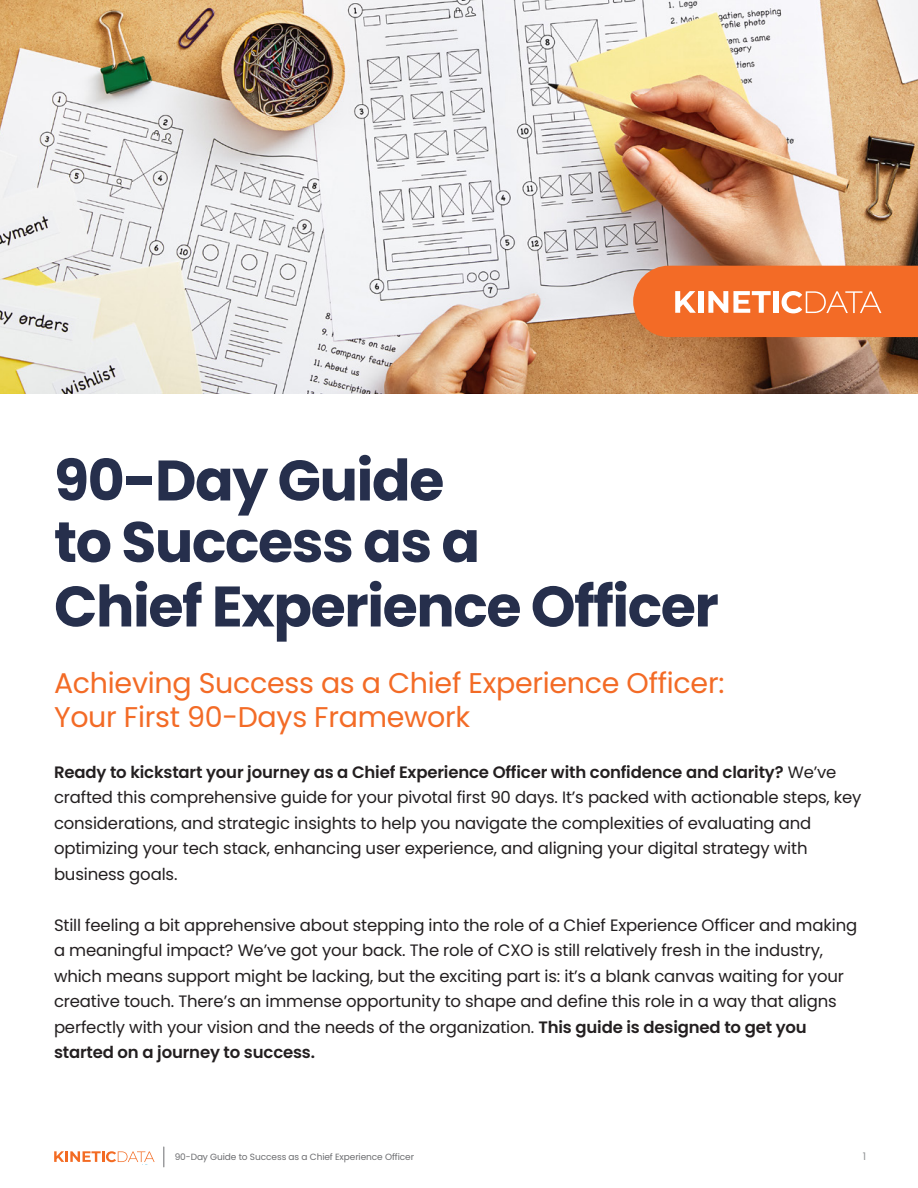
<style>
.page{position:relative;width:918px;height:1188px;background:#fff}
.page>*{position:absolute;margin:0;border:0;box-sizing:border-box;transform-origin:0 0}
.Chapter_Page_Title{font:700 57px/63px "Poppins";letter-spacing:-.025em;color:#262f4c}
.Section_Title{font:28.5px/34.2px "Poppins";letter-spacing:-.01em;color:#f36b26}
.Body{font:16.5px/25.5px "Poppins";letter-spacing:-.01em;color:#231f20}
.t1{font:10.5px "Poppins";color:#939598}
.t2{font:9px "Poppins";letter-spacing:-.01em;color:#6c6d70}
.s1{font-weight:600}
</style>
<div class="page">
<svg style="left:54px;top:1151px;width:101px;height:14px"></svg>
<svg style="left:163px;top:1147px;width:1px;height:20px"></svg>
<img style="left:0;top:0;width:918px;height:393px">
<svg style="left:633px;top:266px;width:285px;height:71px"></svg>
<p class="Chapter_Page_Title" style="left:54px;top:449px;width:666px">90-Day Guide<br>to Success as a<br>Chief Experience Officer</p>
<p class="Section_Title" style="left:54px;top:666px;width:672px">Achieving Success as a Chief Experience Officer:<br>Your First 90-Days Framework</p>
<p class="Body" style="left:54px;top:759px;width:809px"><span class="s1">Ready to kickstart your journey as a Chief Experience Officer with confidence and clarity?</span> We’ve crafted this comprehensive guide for your pivotal first 90 days. It’s packed with actionable steps, key considerations, and strategic insights to help you navigate the complexities of evaluating and optimizing your tech stack, enhancing user experience, and aligning your digital strategy with business goals.</p>
<p class="Body" style="left:54px;top:912px;width:805px">Still feeling a bit apprehensive about stepping into the role of a Chief Experience Officer and making a meaningful impact? We’ve got your back. The role of CXO is still relatively fresh in the industry, which means support might be lacking, but the exciting part is: it’s a blank canvas waiting for your creative touch. There’s an immense opportunity to shape and define this role in a way that aligns perfectly with your vision and the needs of the organization. <span class="s1">This guide is designed to get you started on a journey to success.</span></p>
<p class="t2" style="left:175px;top:1151px;width:241px">90-Day Guide to Success as a Chief Experience Officer</p>
<p class="t1" style="left:863px;top:1150px;width:5px">1</p>
</div>
